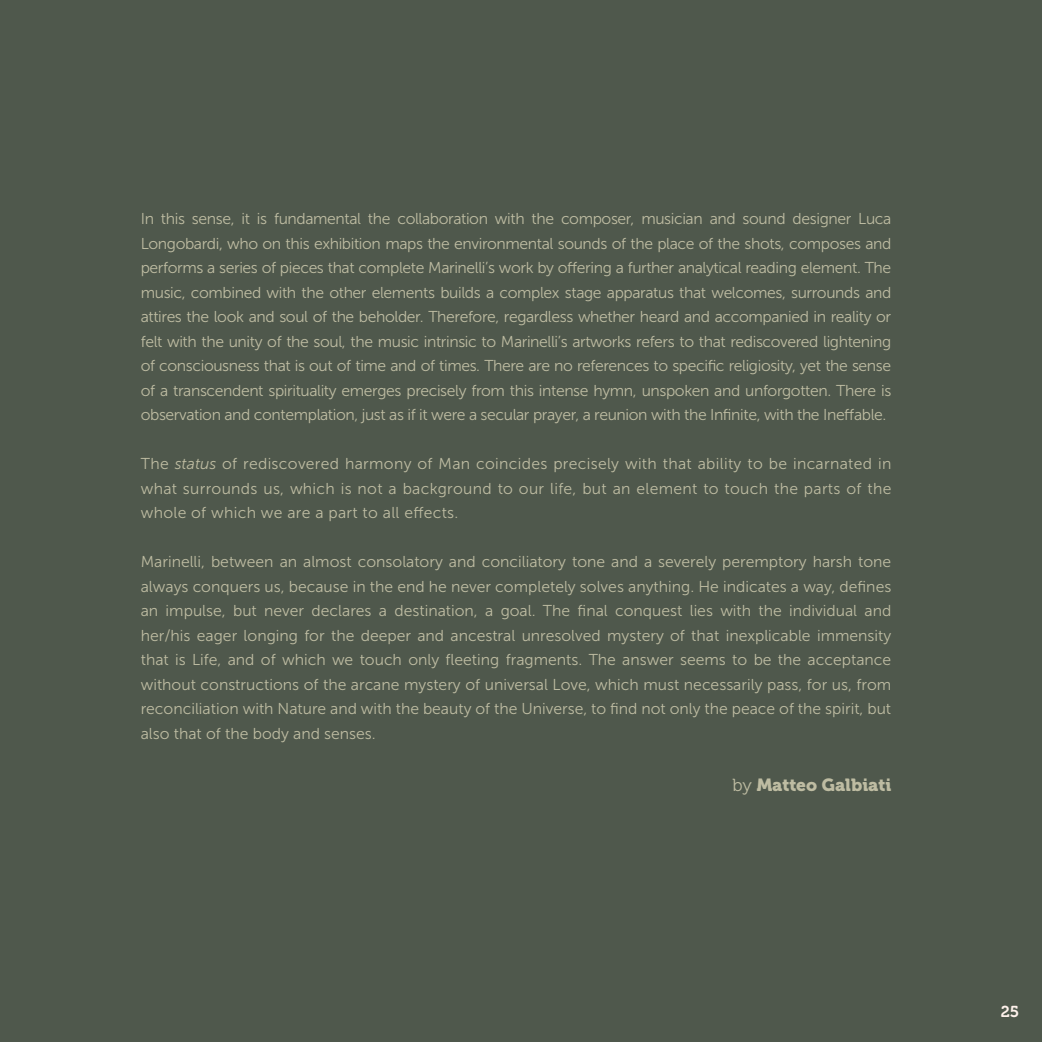
<style>
.page{position:relative;width:1042px;height:1042px;background:#4f584c}
.page>*{position:absolute;margin:0;border:0;box-sizing:border-box;transform-origin:0 0}
.t1{font:17.5px "Museo 900";color:#bebca2}
.t2{font:15.75px/24.5px "Museo Sans 300";color:#bebca2;text-align:justify}
.t3{font:15.75px "Museo 700";color:#fef1eb}
.s1{font-style:italic}
.s2{font-family:"Museo 300"}
</style>
<div class="page">
<p class="t2" style="left:141px;top:207px;width:752px">In this sense, it is fundamental the collaboration with the composer, musician and sound designer Luca Longobardi, who on this exhibition maps the environmental sounds of the place of the shots, composes and performs a series of pieces that complete Marinelli’s work by offering a further analytical reading element. The music, combined with the other elements builds a complex stage apparatus that welcomes, surrounds and attires the look and soul of the beholder. Therefore, regardless whether heard and accompanied in reality or felt with the unity of the soul, the music intrinsic to Marinelli’s artworks refers to that rediscovered lightening of consciousness that is out of time and of times. There are no references to specific religiosity, yet the sense of a transcendent spirituality emerges precisely from this intense hymn, unspoken and unforgotten. There is observation and contemplation, just as if it were a secular prayer, a reunion with the Infinite, with the Ineffable.</p>
<p class="t2" style="left:141px;top:452px;width:752px">The <span class="s1">status</span> of rediscovered harmony of Man coincides precisely with that ability to be incarnated in what surrounds us, which is not a background to our life, but an element to touch the parts of the whole of which we are a part to all effects.</p>
<p class="t2" style="left:141px;top:550px;width:752px">Marinelli, between an almost consolatory and conciliatory tone and a severely peremptory harsh tone always conquers us, because in the end he never completely solves anything. He indicates a way, defines an impulse, but never declares a destination, a goal. The final conquest lies with the individual and her/his eager longing for the deeper and ancestral unresolved mystery of that inexplicable immensity that is Life, and of which we touch only fleeting fragments. The answer seems to be the acceptance without constructions of the arcane mystery of universal Love, which must necessarily pass, for us, from reconciliation with Nature and with the beauty of the Universe, to find not only the peace of the spirit, but also that of the body and senses.</p>
<p class="t1" style="left:732px;top:775px;width:160px"><span class="s2">by</span> Matteo Galbiati</p>
<p class="t3" style="left:1001px;top:1003px;width:20px">25</p>
</div>
